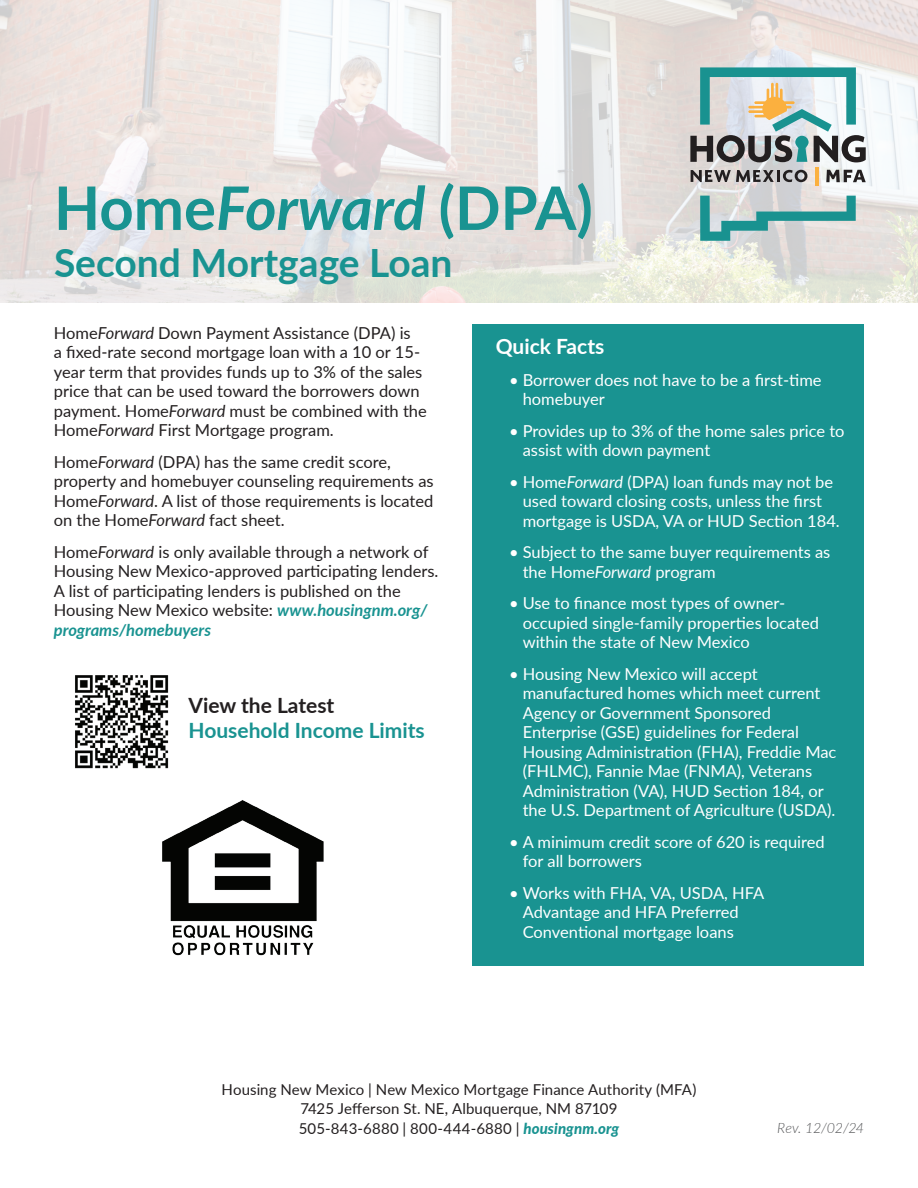
<style>
.page{position:relative;width:918px;height:1188px;background:#fff}
.page>*{position:absolute;margin:0;border:0;box-sizing:border-box;transform-origin:0 0}
.t1{font:700 60px "Lato";color:#199391}
.t2{font:700 39px "Lato";color:#199391}
.t3{font:700 21px "Lato";color:#199391}
.t4{font:700 21px "Lato";color:#231f20}
.t5{font:700 21px "Lato";color:#fff}
.t6{font:16.5px/19.5px "Lato";color:#fff}
.t7{font:16.5px/19.5px "Lato";color:#231f20}
.t8{font:15px/19.5px "Lato";letter-spacing:.005em;color:#231f20;text-align:center}
.t9{font:italic 300 14.25px "Lato";letter-spacing:-.02em;color:#57585a}
.s1{font-style:italic}
.s2{font-weight:700;font-style:italic;color:#199391}
.s3{font-weight:800;font-style:italic;color:#199391}
</style>
<div class="page">
<img style="left:0;top:0;width:918px;height:303px">
<div style="left:472px;top:324px;width:392px;height:642px;background:#199391"></div>
<svg style="left:700px;top:196px;width:156px;height:45px;background:#a0c3c2"></svg>
<hr style="left:815px;top:168px;width:3px;height:18px;background:#fbb03f">
<svg style="left:691px;top:170px;width:116px;height:12px"></svg>
<svg style="left:826px;top:170px;width:40px;height:12px"></svg>
<svg style="left:690px;top:67px;width:176px;height:95px"></svg>
<img style="left:75px;top:675px;width:94px;height:94px">
<img style="left:162px;top:800px;width:162px;height:156px">
<h1 class="t1" style="left:54px;top:164px;width:540px">Home<span class="s1">Forward</span> (DPA)</h1>
<h2 class="t2" style="left:54px;top:234px;width:400px">Second Mortgage Loan</h2>
<p class="t7" style="left:54px;top:322px;width:375px">Home<span class="s1">Forward</span> Down Payment Assistance (DPA) is<br>a fixed-rate second mortgage loan with a 10 or 15- year term that provides funds up to 3% of the sales price that can be used toward the borrowers down payment. Home<span class="s1">Forward</span> must be combined with the Home<span class="s1">Forward</span> First Mortgage program.</p>
<p class="t7" style="left:54px;top:452px;width:381px">Home<span class="s1">Forward</span> (DPA) has the same credit score, property and homebuyer counseling requirements as Home<span class="s1">Forward</span>. A list of those requirements is located on the Home<span class="s1">Forward</span> fact sheet.</p>
<p class="t7" style="left:54px;top:542px;width:386px">Home<span class="s1">Forward</span> is only available through a network of Housing New Mexico-approved participating lenders.<br>A list of participating lenders is published on the Housing New Mexico website: <span class="s2">www.housingnm.org/ programs/homebuyers</span></p>
<p class="t4" style="left:189px;top:689px;width:147px">View the Latest</p>
<p class="t3" style="left:189px;top:715px;width:238px">Household Income Limits</p>
<p class="t5" style="left:496px;top:331px;width:110px">Quick Facts</p>
<p class="t6" style="left:523px;top:369px;width:300px;text-indent:-13px">• Borrower does not have to be a first-time homebuyer</p>
<p class="t6" style="left:523px;top:420px;width:323px;text-indent:-13px">• Provides up to 3% of the home sales price to assist with down payment</p>
<p class="t6" style="left:523px;top:471px;width:319px;text-indent:-13px">• Home<span class="s1">Forward</span> (DPA) loan funds may not be used toward closing costs, unless the first mortgage is USDA, VA or HUD Section 184.</p>
<p class="t6" style="left:523px;top:542px;width:309px;text-indent:-13px">• Subject to the same buyer requirements as the Home<span class="s1">Forward</span> program</p>
<p class="t6" style="left:523px;top:593px;width:298px;text-indent:-13px">• Use to finance most types of owner&shy;occupied single-family properties located within the state of New Mexico</p>
<p class="t6" style="left:523px;top:663px;width:315px;text-indent:-13px">• Housing New Mexico will accept manufactured homes which meet current Agency or Government Sponsored Enterprise (GSE) guidelines for Federal Housing Administration (FHA), Freddie Mac (FHLMC), Fannie Mae (FNMA), Veterans Administration (VA), HUD Section 184, or the U.S. Department of Agriculture (USDA).</p>
<p class="t6" style="left:523px;top:831px;width:304px;text-indent:-13px">• A minimum credit score of 620 is required for all borrowers</p>
<p class="t6" style="left:523px;top:882px;width:243px;text-indent:-13px">• Works with FHA, VA, USDA, HFA<br>Advantage and HFA Preferred<br>Conventional mortgage loans</p>
<p class="t8" style="left:222px;top:1079px;width:476px">Housing New Mexico | New Mexico Mortgage Finance Authority (MFA)<br>7425 Jefferson St. NE, Albuquerque, NM 87109<br>505-843-6880 | 800-444-6880 | <span class="s3">housingnm.org</span></p>
<p class="t9" style="left:777px;top:1118px;width:88px">Rev. 12/02/24</p>
</div>
